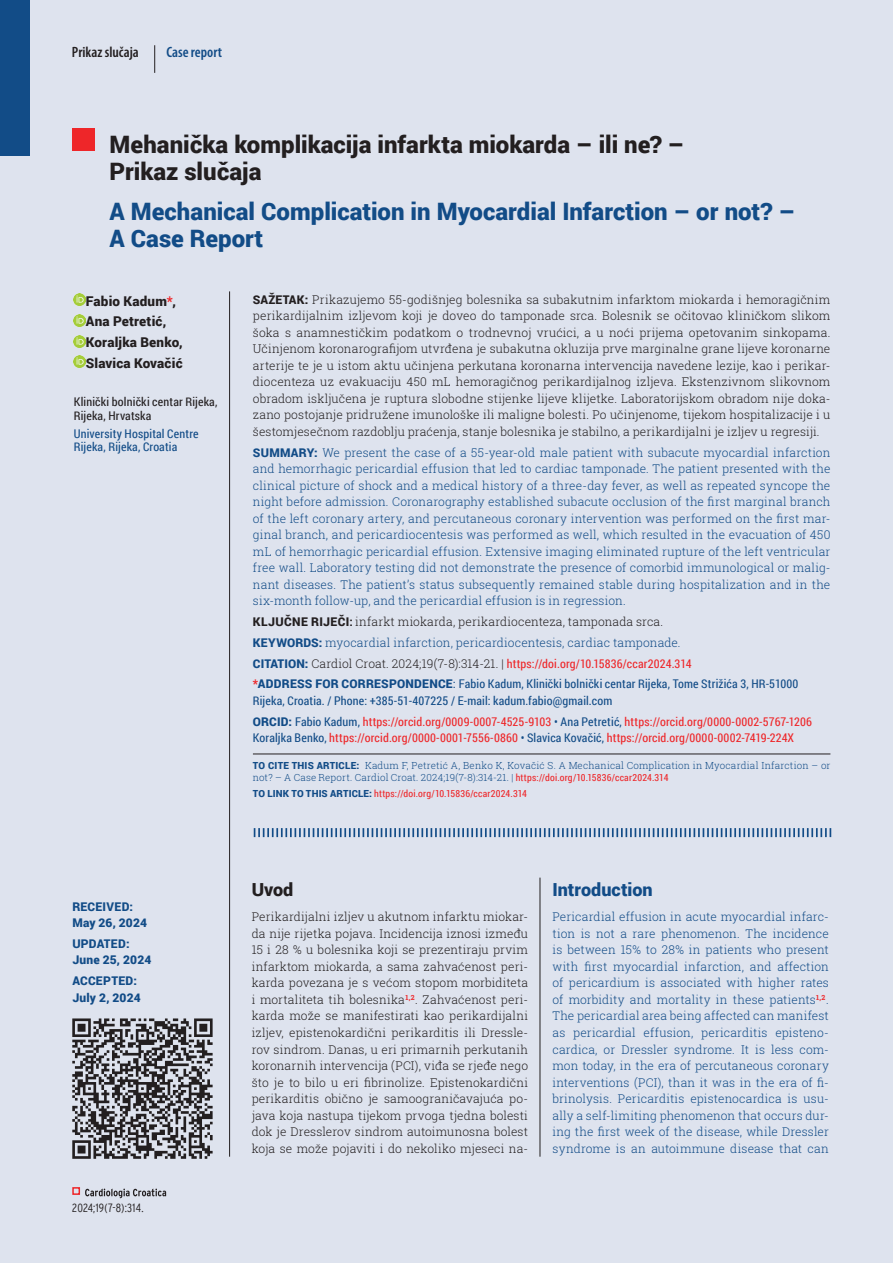
<style>
.page{position:relative;width:893px;height:1263px;background:#dee3ee}
.page>*{position:absolute;margin:0;border:0;box-sizing:border-box;transform-origin:0 0}
.t1{font:900 24px/27px "Roboto";color:#124c87}
.t2{font:900 24px/27px "Roboto";color:#231f20}
.t3{font:900 18px "Roboto";color:#124c87}
.t4{font:900 18px "Roboto";color:#231f20}
.t5{font:600 condensed 15px "Myriad Pro";color:#231f20}
.t6{font:600 condensed 15px "Myriad Pro";color:#124c87}
.t7{font:900 13.5px/20.7px "Roboto";letter-spacing:.015em;color:#231f20}
.t8{font:300 12px/16.5px "Roboto Slab";letter-spacing:.01em;color:#124c87;text-align:justify}
.t9{font:300 12px/16.5px "Roboto Slab";letter-spacing:.01em;color:#231f20;text-align:justify}
.t10{font:12px/16.5px "Roboto Condensed";letter-spacing:.015em;color:#ee2629}
.t11{font:12px/13.5px "Roboto Condensed";letter-spacing:.015em;color:#124c87}
.t12{font:900 12px/16.5px "Roboto";letter-spacing:.02em;color:#124c87}
.t13{font:12px/13.5px "Roboto Condensed";letter-spacing:.015em;color:#231f20}
.t14{font:300 condensed 12px "Interstate";letter-spacing:.015em;color:#231f20}
.t15{font:300 9.75px/12px "Roboto Slab";letter-spacing:.015em;color:#124c87}
.t16{font:9.75px "Roboto Condensed";letter-spacing:.02em;color:#ee2629}
.t17{font:900 9.75px "Roboto";color:#124c87}
.s1{color:#ee2629}
.s2{font-family:"Roboto";font-weight:900}
.s3{font-family:"Roboto";font-weight:900;color:#231f20}
.s4{font-weight:700;color:#231f20}
.s5{color:#231f20}
.s6{font-family:"Roboto";font-weight:900;color:#124c87}
.s7{font-family:"Roboto Slab";font-weight:300;color:#231f20}
.s8{font-family:"Roboto"}
.s9{color:#124c87}
.s10{font-family:"Roboto Condensed";font-weight:400;color:#ee2629}
</style>
<div class="page">
<div style="left:0;top:0;width:30px;height:155px;background:#124c87"></div>
<div style="left:72px;top:128px;width:23px;height:22px;background:#ee2629"></div>
<hr style="left:229px;top:291px;width:1px;height:866px;background:#231f20">
<svg style="left:74px;top:293px;width:12px;height:13px"></svg>
<svg style="left:74px;top:314px;width:12px;height:12px"></svg>
<svg style="left:74px;top:335px;width:12px;height:12px"></svg>
<svg style="left:74px;top:356px;width:12px;height:12px"></svg>
<svg style="left:154px;top:45px;width:1px;height:28px"></svg>
<hr style="left:253px;top:754px;width:577px;height:1px;background:#231f20">
<div style="left:72px;top:1187px;width:8px;height:8px;border:2px solid #ee2629"></div>
<svg style="left:85px;top:1188px;width:81px;height:10px"></svg>
<svg style="left:254px;top:828px;width:577px;height:9px"></svg>
<hr style="left:540px;top:878px;width:1px;height:279px;background:#231f20">
<svg style="left:72px;top:1018px;width:141px;height:141px"></svg>
<p class="t5" style="left:72px;top:44px;width:68px">Prikaz slučaja</p>
<p class="t6" style="left:166px;top:44px;width:57px">Case report</p>
<h1 class="t2" style="left:110px;top:130px;width:576px">Mehanička komplikacija infarkta miokarda – ili ne? –<br>Prikaz slučaja</h1>
<h1 class="t1" style="left:110px;top:197px;width:687px">A Mechanical Complication in Myocardial Infarction – or not? –<br>A Case Report</h1>
<p class="t7" style="left:86px;top:290px;width:98px">Fabio Kadum<span class="s1">*</span>,<br>Ana Petretić,<br>Koraljka Benko,<br>Slavica Kovačić</p>
<p class="t13" style="left:74px;top:395px;width:145px">Klinički bolnički centar Rijeka,<br>Rijeka, Hrvatska</p>
<p class="t11" style="left:74px;top:426px;width:126px">University Hospital Centre<br>Rijeka, Rijeka, Croatia</p>
<p class="t12" style="left:72px;top:897px;width:76px">Received:<br>May 26, 2024</p>
<p class="t12" style="left:72px;top:935px;width:81px">Updated:<br>June 25, 2024</p>
<p class="t12" style="left:72px;top:972px;width:70px">Accepted:<br>July 2, 2024</p>
<p class="t14" style="left:72px;top:1201px;width:73px">2024;19(7-8):314.</p>
<p class="t9" style="left:253px;top:291px;width:579px"><span class="s2">SAŽETAK:</span> Prikazujemo 55-godišnjeg bolesnika sa subakutnim infarktom miokarda i hemoragičnim perikardijalnim izljevom koji je doveo do tamponade srca. Bolesnik se očitovao kliničkom slikom šoka s anamnestičkim podatkom o trodnevnoj vrućici, a u noći prijema opetovanim sinkopama.<br>Učinjenom koronarografijom utvrđena je subakutna okluzija prve marginalne grane lijeve koronarne arterije te je u istom aktu učinjena perkutana koronarna intervencija navedene lezije, kao i perikar&shy;diocenteza uz evakuaciju 450 mL hemoragičnog perikardijalnog izljeva. Ekstenzivnom slikovnom obradom isključena je ruptura slobodne stijenke lijeve klijetke. Laboratorijskom obradom nije doka&shy;zano postojanje pridružene imunološke ili maligne bolesti. Po učinjenome, tijekom hospitalizacije i u šestomjesečnom razdoblju praćenja, stanje bolesnika je stabilno, a perikardijalni je izljev u regresiji.</p>
<p class="t8" style="left:253px;top:444px;width:579px"><span class="s2">SUMMARY:</span> We present the case of a 55-year-old male patient with subacute myocardial infarction and hemorrhagic pericardial effusion that led to cardiac tamponade. The patient presented with the clinical picture of shock and a medical history of a three-day fever, as well as repeated syncope the night before admission. Coronarography established subacute occlusion of the first marginal branch of the left coronary artery, and percutaneous coronary intervention was performed on the first mar&shy;ginal branch, and pericardiocentesis was performed as well, which resulted in the evacuation of 450 mL of hemorrhagic pericardial effusion. Extensive imaging eliminated rupture of the left ventricular free wall. Laboratory testing did not demonstrate the presence of comorbid immunological or malig&shy;nant diseases. The patient’s status subsequently remained stable during hospitalization and in the six-month follow-up, and the pericardial effusion is in regression.</p>
<p class="t8" style="left:253px;top:611px;width:429px;line-height:20.7px"><span class="s3">KLJUČNE RIJEČI</span><span class="s4">:</span> <span class="s5">infarkt miokarda, perikardiocenteza, tamponada srca.<br></span><span class="s2">KEYWORDS:</span> myocardial infarction, pericardiocentesis, cardiac tamponade.</p>
<p class="t10" style="left:253px;top:655px;width:440px"><span class="s6">CITATION:</span> <span class="s7">Cardiol Croat. 2024;19(7-8):314-21. |</span> https://doi.org/10.15836/ccar2024.314</p>
<p class="t12" style="left:253px;top:675px;width:71px"><span class="s1">*</span>Address for</p>
<p class="t12" style="left:342px;top:675px;width:9px">corr</p>
<p class="t12" style="left:374px;top:675px;width:16px">espon</p>
<p class="t11" style="left:253px;top:675px;width:547px;line-height:16.5px;text-indent:161px"><span class="s2">dence</span><span class="s8">:</span> Fabio Kadum, Klinički bolnički centar Rijeka, Tome Strižića 3, HR-51000<br>Rijeka, Croatia. / Phone: +385-51-407225 / E-mail: kadum.fabio@gmail.com</p>
<p class="t10" style="left:253px;top:713px;width:560px"><span class="s6">ORCID:</span> <span class="s9">Fabio Kadum,</span> https://orcid.org/0009-0007-4525-9103 <span class="s9">• Ana Petretić,</span> https://orcid.org/0000-0002-5767-1206<br><span class="s9">Koraljka Benko,</span> https://orcid.org/0000-0001-7556-0860 <span class="s9">• Slavica Kovačić,</span> https://orcid.org/0000-0002-7419-224X</p>
<p class="t15" style="left:253px;top:759px;width:579px"><span class="s2">To cite this article:</span> Kadum F, Petretić A, Benko K, Kovačić S. A Mechanical Complication in Myocardial Infarction – or not? – A Case Report. Cardiol Croat. 2024;19(7-8):314-21. | <span class="s10">https://doi.org/10.15836/ccar2024.314</span></p>
<p class="t17" style="left:253px;top:787px;width:21px">To link</p>
<p class="t16" style="left:291px;top:787px;width:237px"><span class="s6">to this article:</span> https://doi.org/10.15836/ccar2024.314</p>
<h2 class="t4" style="left:252px;top:877px;width:43px">Uvod</h2>
<p class="t9" style="left:252px;top:908px;width:278px">Perikardijalni izljev u akutnom infarktu miokar&shy;da nije rijetka pojava. Incidencija iznosi između 15 i 28 % u bolesnika koji se prezentiraju prvim infarktom miokarda, a sama zahvaćenost peri&shy;karda povezana je s većom stopom morbiditeta i mortaliteta tih bolesnika<sup>1,2</sup>. Zahvaćenost peri&shy;karda može se manifestirati kao perikardijalni izljev, epistenokardični perikarditis ili Dressle&shy;rov sindrom. Danas, u eri primarnih perkutanih koronarnih intervencija (PCI), viđa se rjeđe nego što je to bilo u eri fibrinolize. Epistenokardični perikarditis obično je samoograničavajuća po&shy;java koja nastupa tijekom prvoga tjedna bolesti dok je Dresslerov sindrom autoimunosna bolest koja se može pojaviti i do nekoliko mjeseci na-</p>
<h2 class="t3" style="left:552px;top:877px;width:102px">Introduction</h2>
<p class="t8" style="left:552px;top:908px;width:278px">Pericardial effusion in acute myocardial infarc&shy;tion is not a rare phenomenon. The incidence is between 15% to 28% in patients who present with first myocardial infarction, and affection of pericardium is associated with higher rates of morbidity and mortality in these patients<sup>1,2</sup>.<br>The pericardial area being affected can manifest as pericardial effusion, pericarditis episteno&shy;cardica, or Dressler syndrome. It is less com&shy;mon today, in the era of percutaneous coronary interventions (PCI), than it was in the era of fi&shy;brinolysis. Pericarditis epistenocardica is usu&shy;ally a self-limiting phenomenon that occurs dur&shy;ing the first week of the disease, while Dressler syndrome is an autoimmune disease that can</p>
</div>
